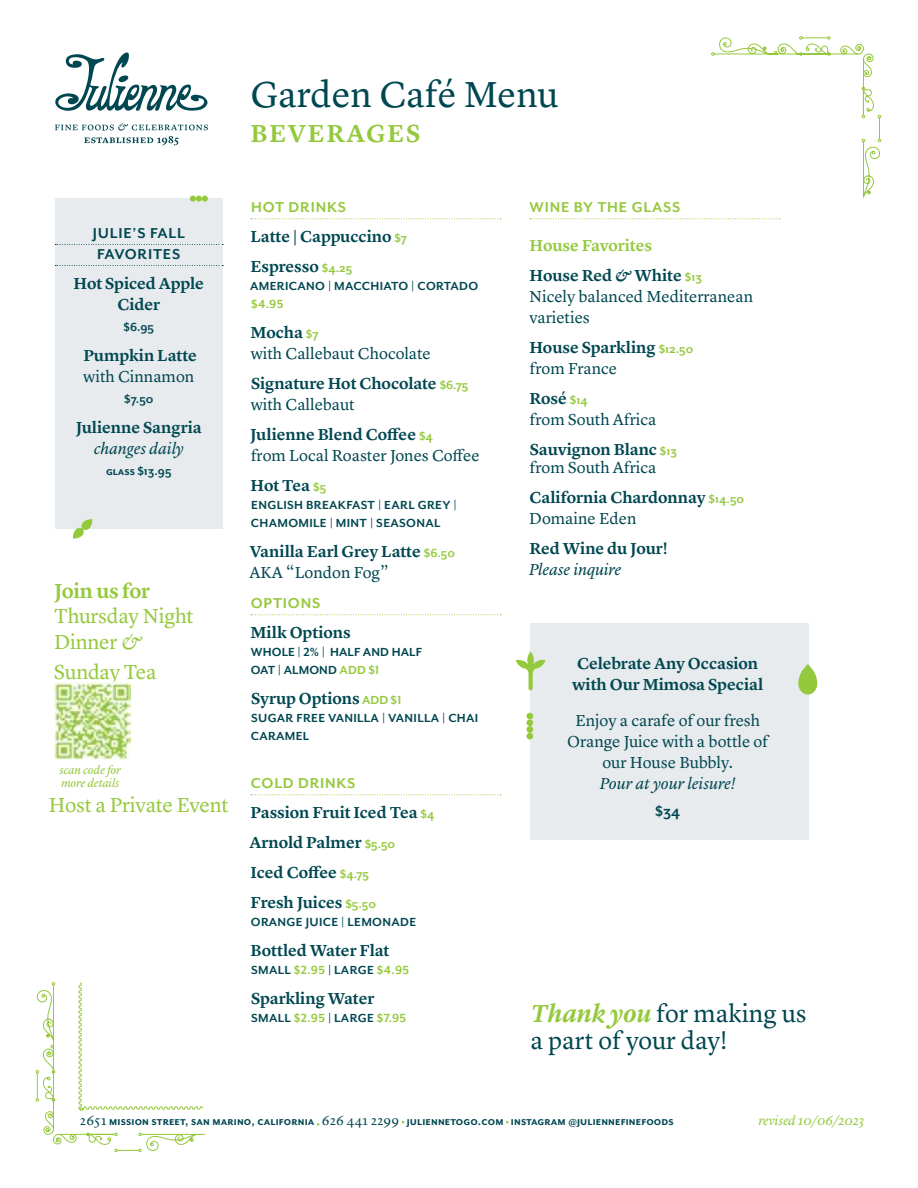
<style>
.page{position:relative;width:918px;height:1188px;background:#fff}
.page>*{position:absolute;margin:0;border:0;box-sizing:border-box;transform-origin:0 0}
.t1{font:37.5px "Lyon Text";letter-spacing:-.005em;color:#014751}
.t2{font:25.5px/27px "Lyon Text";color:#014751}
.t3{font:600 25.5px "Lyon Text";letter-spacing:.065em;color:#95c93d}
.t4{font:21px/25.5px "Lyon Text";letter-spacing:-.01em;color:#95c93d}
.t5{font:600 21px "Lyon Text";letter-spacing:-.015em;color:#95c93d}
.t6{font:600 16.5px/21px "Lyon Text";color:#014751}
.t7{font:16.5px/21px "Lyon Text";color:#014751}
.t8{font:italic 16.5px "Lyon Text";color:#014751}
.t9{font:700 16.5px "Mr Eaves San OT";letter-spacing:.05em;color:#95c93d}
.t10{font:600 16.5px/30px "Lyon Text";color:#95c93d}
.t11{font:700 16.5px/21px "Mr Eaves San OT";letter-spacing:.05em;color:#014751}
.t12{font:700 13.5px/18px "Mr Eaves San OT";letter-spacing:.015em;color:#014751}
.t13{font:italic 13.5px "Lyon Text";letter-spacing:-.01em;color:#95c93d}
.t14{font:700 13.5px "Mr Eaves San OT";color:#95c93d}
.t15{font:italic 12px/13.5px "Lyon Text";letter-spacing:-.01em;color:#95c93d}
.s1{font-style:italic}
.s2{font-family:"Mr Eaves San OT";font-weight:700;font-size:13.5px;color:#95c93d}
.s3{font-weight:600}
.s4{font-weight:400}
.s5{color:#95c93d}
.s6{color:#014751}
.s7{font-style:italic;color:#014751}
.s8{font-family:"Mr Eaves San OT";font-weight:700;font-size:13.5px}
.s9{font-weight:600;font-style:italic;color:#95c93d}
.s10{font-family:"Lyon Text";font-weight:400}
</style>
<div class="page">
<div style="left:530px;top:623px;width:279px;height:217px;background:#e7ebee"></div>
<svg style="left:516px;top:652px;width:29px;height:38px"></svg>
<svg style="left:798px;top:664px;width:19px;height:31px"></svg>
<div style="left:526px;top:719px;width:7px;height:7px;background:#95c93d;border-radius:50%"></div>
<div style="left:526px;top:713px;width:7px;height:6px;background:#95c93d;border-radius:50%"></div>
<div style="left:526px;top:733px;width:7px;height:6px;background:#95c93d;border-radius:50%"></div>
<div style="left:526px;top:726px;width:7px;height:7px;background:#95c93d;border-radius:50%"></div>
<div style="left:55px;top:199px;width:168px;height:330px;background:#e7ebee"></div>
<svg style="left:190px;top:196px;width:18px;height:6px"></svg>
<svg style="left:72px;top:519px;width:21px;height:20px"></svg>
<svg style="left:711px;top:36px;width:170px;height:162px"></svg>
<svg style="left:35px;top:982px;width:171px;height:170px"></svg>
<svg style="left:251px;top:218px;width:250px;height:1px"></svg>
<svg style="left:251px;top:614px;width:250px;height:1px"></svg>
<svg style="left:251px;top:794px;width:250px;height:1px"></svg>
<svg style="left:530px;top:218px;width:250px;height:1px"></svg>
<svg style="left:55px;top:244px;width:168px;height:1px"></svg>
<svg style="left:55px;top:265px;width:168px;height:1px"></svg>
<img style="left:54px;top:683px;width:76px;height:76px">
<svg style="left:55px;top:123px;width:153px;height:22px"></svg>
<svg style="left:55px;top:52px;width:153px;height:59px"></svg>
<h1 class="t1" style="left:250px;top:66px;width:309px">Garden Café Menu</h1>
<h2 class="t3" style="left:251px;top:114px;width:171px">BEVERAGES</h2>
<p class="t11" style="left:93px;top:223px;width:94px">JULIE’S FALL<br>FAVORITES</p>
<p class="t6" style="left:73px;top:272px;width:132px;text-align:center">Hot Spiced Apple<br>Cider</p>
<p class="t12" style="left:123px;top:318px;width:32px">$6.95</p>
<p class="t6" style="left:83px;top:344px;width:115px">Pumpkin Latte</p>
<p class="t7" style="left:83px;top:365px;width:112px">with Cinnamon</p>
<p class="t12" style="left:124px;top:390px;width:31px">$7.50</p>
<p class="t6" style="left:76px;top:416px;width:128px">Julienne Sangria</p>
<p class="t8" style="left:94px;top:436px;width:91px">changes daily</p>
<p class="t12" style="left:106px;top:462px;width:67px">glass $13.95</p>
<p class="t5" style="left:54px;top:575px;width:97px">Join us for</p>
<p class="t4" style="left:54px;top:602px;width:141px">Thursday Night<br>Dinner <span class="s1">&amp;</span></p>
<p class="t4" style="left:54px;top:657px;width:104px">Sunday Tea</p>
<p class="t15" style="left:59px;top:762px;width:63px">scan code for more details</p>
<p class="t4" style="left:49px;top:791px;width:181px">Host a Private Event</p>
<p class="t9" style="left:251px;top:199px;width:96px">HOT DRINKS</p>
<p class="t6" style="left:251px;top:221px;width:158px;line-height:30px">Latte | Cappuccino <span class="s2">$7<br></span>Espresso <span class="s2">$4.25</span></p>
<p class="t12" style="left:250px;top:278px;width:229px">AMERICANO | MACCHIATO | CORTADO</p>
<p class="t14" style="left:251px;top:297px;width:34px">$4.95</p>
<p class="t7" style="left:251px;top:321px;width:182px"><span class="s3">Mocha</span> <span class="s2">$7<br></span>with Callebaut Chocolate</p>
<p class="t6" style="left:251px;top:372px;width:219px">Signature Hot Chocolate <span class="s2">$6.75 </span><span class="s4">with Callebaut</span></p>
<p class="t7" style="left:250px;top:423px;width:231px"><span class="s3">Julienne Blend Coffee</span> <span class="s2">$4<br></span>from Local Roaster Jones Coffee</p>
<p class="t6" style="left:251px;top:474px;width:77px">Hot Tea <span class="s2">$5</span></p>
<p class="t12" style="left:251px;top:497px;width:207px">ENGLISH BREAKFAST | EARL GREY |<br>CHAMOMILE | MINT | SEASONAL</p>
<p class="t6" style="left:250px;top:540px;width:207px">Vanilla Earl Grey Latte <span class="s2">$6.50<br></span><span class="s4">AKA “London Fog”</span></p>
<p class="t9" style="left:251px;top:595px;width:71px">OPTIONS</p>
<p class="t6" style="left:251px;top:621px;width:102px">Milk Options</p>
<p class="t12" style="left:251px;top:644px;width:173px">WHOLE | 2% | HALF AND HALF<br>OAT | ALMOND <span class="s5">ADD $1</span></p>
<p class="t6" style="left:251px;top:687px;width:152px">Syrup Options <span class="s2">ADD $1</span></p>
<p class="t12" style="left:251px;top:710px;width:229px">SUGAR FREE VANILLA | VANILLA | CHAI<br>CARAMEL</p>
<p class="t9" style="left:251px;top:775px;width:106px">COLD DRINKS</p>
<p class="t6" style="left:250px;top:797px;width:187px;line-height:30px">Passion Fruit Iced Tea <span class="s2">$4<br></span>Arnold Palmer <span class="s2">$5.50<br></span>Iced Coffee <span class="s2">$4.75<br></span>Fresh Juices <span class="s2">$5.50</span></p>
<p class="t12" style="left:251px;top:914px;width:167px">ORANGE JUICE | LEMONADE</p>
<p class="t6" style="left:251px;top:939px;width:140px">Bottled Water Flat</p>
<p class="t12" style="left:251px;top:962px;width:159px">SMALL <span class="s5">$2.95</span> | LARGE <span class="s5">$4.95</span></p>
<p class="t6" style="left:251px;top:987px;width:125px">Sparkling Water</p>
<p class="t12" style="left:251px;top:1010px;width:157px">SMALL <span class="s5">$2.95</span> | LARGE <span class="s5">$7.95</span></p>
<p class="t9" style="left:530px;top:199px;width:153px">WINE BY THE GLASS</p>
<p class="t10" style="left:529px;top:230px;width:174px">House Favorites<br><span class="s6">House Red</span> <span class="s7">&amp;</span> <span class="s6">White</span> <span class="s8">$13</span></p>
<p class="t7" style="left:529px;top:285px;width:225px">Nicely balanced Mediterranean varieties</p>
<p class="t6" style="left:529px;top:336px;width:165px">House Sparkling <span class="s2">$12.50 </span><span class="s4">from France</span></p>
<p class="t7" style="left:529px;top:387px;width:128px"><span class="s3">Rosé</span> <span class="s2">$14<br></span>from South Africa</p>
<p class="t7" style="left:530px;top:440px;width:149px;line-height:18px"><span class="s3">Sauvignon Blanc</span> <span class="s2">$13 </span>from South Africa</p>
<p class="t6" style="left:529px;top:486px;width:216px">California Chardonnay <span class="s2">$14.50<br></span><span class="s4">Domaine Eden</span></p>
<p class="t6" style="left:529px;top:537px;width:140px">Red Wine du Jour!</p>
<p class="t8" style="left:529px;top:557px;width:94px">Please inquire</p>
<p class="t6" style="left:572px;top:652px;width:193px;text-align:center">Celebrate Any Occasion with Our Mimosa Special</p>
<p class="t7" style="left:567px;top:709px;width:202px;text-align:center">Enjoy a carafe of our fresh<br>Orange Juice with a bottle of our House Bubbly.</p>
<p class="t8" style="left:600px;top:771px;width:137px">Pour at your leisure!</p>
<p class="t11" style="left:655px;top:801px;width:27px">$34</p>
<h2 class="t2" style="left:531px;top:998px;width:277px"><span class="s9">Thank you</span> for making us a part of your day!</h2>
<p class="t12" style="left:80px;top:1112px;width:595px"><span class="s10">2651</span> mission street, san marino, california <span class="s10">626 441 2299</span> juliennetogo.com instagram @juliennefinefoods</p>
<p class="t13" style="left:758px;top:1110px;width:107px">revised 10/06/2023</p>
</div>
